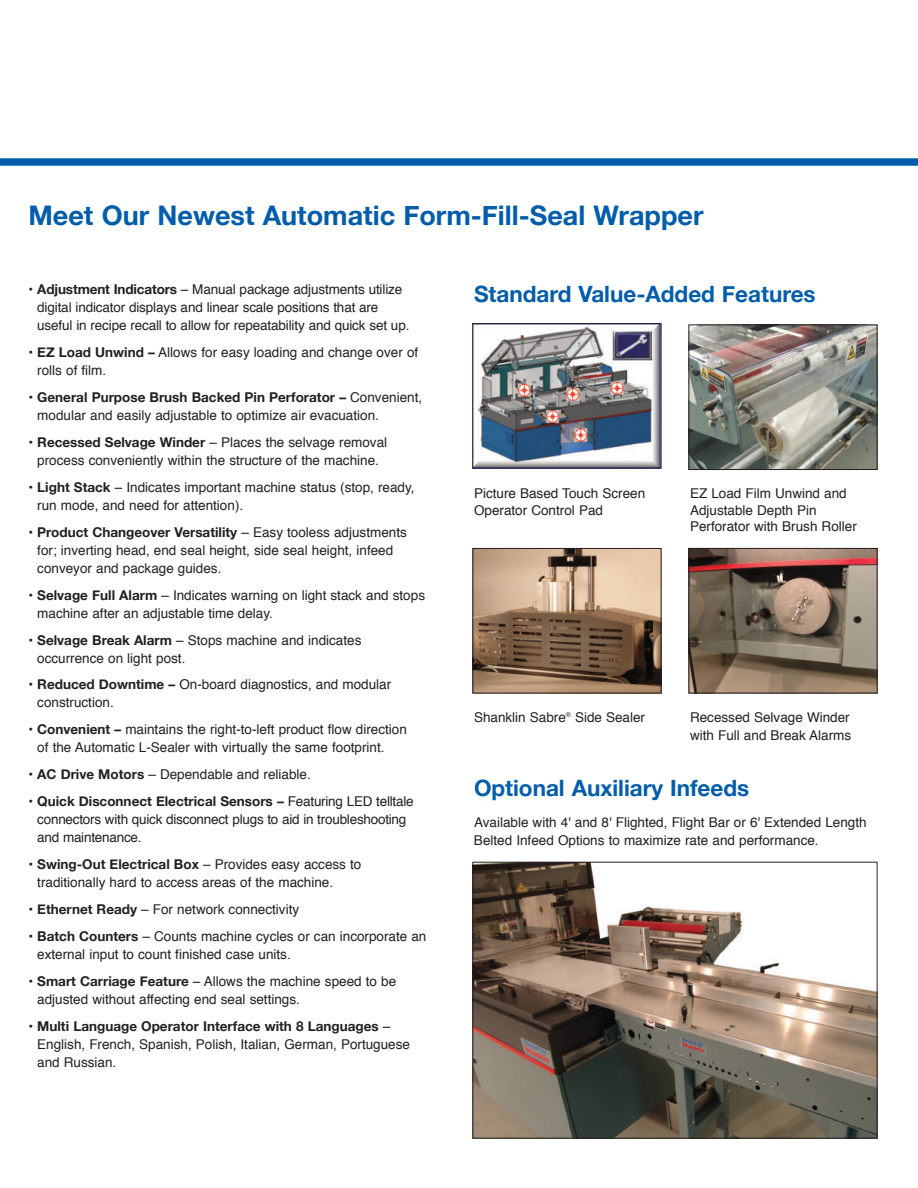
<style>
.page{position:relative;width:918px;height:1188px;background:#fff}
.page>*{position:absolute;margin:0;border:0;box-sizing:border-box;transform-origin:0 0}
.t1{font:700 27px "Helvetica Neue";color:#015dab}
.t2{font:700 22.5px "Helvetica Neue";color:#015dab}
.t3{font:13.5px/18px "Helvetica";color:#231f20}
.t4{font:700 13.5px "Helvetica Neue";color:#231f20}
.s1{font-family:"Helvetica Neue";font-weight:700}
.s2{font-family:"Helvetica";font-weight:400}
</style>
<div class="page">
<div style="left:0;top:158px;width:918px;height:8px;background:#015dab"></div>
<img style="left:474px;top:325px;width:186px;height:142px">
<div style="left:472px;top:323px;width:190px;height:146px;border:1px solid #231f20"></div>
<img style="left:475px;top:550px;width:185px;height:141px">
<div style="left:473px;top:548px;width:189px;height:145px;border:1px solid #231f20"></div>
<img style="left:691px;top:550px;width:185px;height:141px">
<div style="left:689px;top:548px;width:189px;height:145px;border:1px solid #231f20"></div>
<img style="left:691px;top:327px;width:185px;height:141px">
<div style="left:689px;top:325px;width:189px;height:145px;border:1px solid #231f20"></div>
<img style="left:474px;top:864px;width:402px;height:272px">
<div style="left:472px;top:862px;width:406px;height:276px;border:1px solid #231f20"></div>
<h1 class="t1" style="left:29px;top:199px;width:677px">Meet Our Newest Automatic Form-Fill-Seal Wrapper</h1>
<p class="t3" style="left:37px;top:281px;width:374px;text-indent:-9px">• <span class="s1">Adjustment Indicators</span> – Manual package adjustments utilize digital indicator displays and linear scale positions that are useful in recipe recall to allow for repeatability and quick set up.</p>
<p class="t3" style="left:37px;top:344px;width:382px;text-indent:-9px">• <span class="s1">EZ Load Unwind –</span> Allows for easy loading and change over of rolls of film.</p>
<p class="t4" style="left:28px;top:389px;width:395px"><span class="s2">•</span> General Purpose Brush Backed Pin Perforator – <span class="s2">Convenient,</span></p>
<p class="t3" style="left:37px;top:407px;width:343px">modular and easily adjustable to optimize air evacuation.</p>
<p class="t3" style="left:28px;top:434px;width:360px;text-align:center">• <span class="s1">Recessed Selvage Winder</span> – Places the selvage removal process conveniently within the structure of the machine.</p>
<p class="t3" style="left:37px;top:479px;width:379px;text-indent:-9px">• <span class="s1">Light Stack</span> – Indicates important machine status (stop, ready, run mode, and need for attention).</p>
<p class="t4" style="left:28px;top:523px;width:380px"><span class="s2">•</span> Product Changeover Versatility <span class="s2">– Easy tooless adjustments</span></p>
<p class="t3" style="left:37px;top:542px;width:357px">for; inverting head, end seal height, side seal height, infeed conveyor and package guides.</p>
<p class="t3" style="left:37px;top:587px;width:389px;text-indent:-9px">• <span class="s1">Selvage Full Alarm</span> – Indicates warning on light stack and stops machine after an adjustable time delay.</p>
<p class="t3" style="left:37px;top:632px;width:326px;text-indent:-9px">• <span class="s1">Selvage Break Alarm</span> – Stops machine and indicates occurrence on light post.</p>
<p class="t3" style="left:37px;top:677px;width:356px;text-indent:-9px">• <span class="s1">Reduced Downtime –</span> On-board diagnostics, and modular construction.</p>
<p class="t3" style="left:37px;top:722px;width:371px;text-indent:-9px">• <span class="s1">Convenient –</span> maintains the right-to-left product flow direction of the Automatic L-Sealer with virtually the same footprint.</p>
<p class="t3" style="left:28px;top:767px;width:284px">• <span class="s1">AC Drive Motors</span> – Dependable and reliable.</p>
<p class="t4" style="left:28px;top:793px;width:387px"><span class="s2">•</span> Quick Disconnect Electrical Sensors – <span class="s2">Featuring LED telltale</span></p>
<p class="t3" style="left:37px;top:812px;width:371px">connectors with quick disconnect plugs to aid in troubleshooting and maintenance.</p>
<p class="t3" style="left:37px;top:857px;width:326px;text-indent:-9px">• <span class="s1">Swing-Out Electrical Box</span> – Provides easy access to traditionally hard to access areas of the machine.</p>
<p class="t3" style="left:28px;top:902px;width:272px">• <span class="s1">Ethernet Ready</span> – For network connectivity</p>
<p class="t3" style="left:37px;top:929px;width:391px;text-indent:-9px">• <span class="s1">Batch Counters</span> – Counts machine cycles or can incorporate an external input to count finished case units.</p>
<p class="t3" style="left:37px;top:974px;width:360px;text-indent:-9px">• <span class="s1">Smart Carriage Feature</span> – Allows the machine speed to be adjusted without affecting end seal settings.</p>
<p class="t4" style="left:28px;top:1018px;width:363px"><span class="s2">•</span> Multi Language Operator Interface with 8 Languages <span class="s2">–</span></p>
<p class="t3" style="left:37px;top:1037px;width:374px">English, French, Spanish, Polish, Italian, German, Portuguese and Russian.</p>
<h2 class="t2" style="left:474px;top:280px;width:343px">Standard Value-Added Features</h2>
<p class="t3" style="left:474px;top:486px;width:173px;line-height:16.5px">Picture Based Touch Screen<br>Operator Control Pad</p>
<p class="t3" style="left:690px;top:486px;width:168px;line-height:16.5px">EZ Load Film Unwind and<br>Adjustable Depth Pin<br>Perforator with Brush Roller</p>
<p class="t3" style="left:474px;top:709px;width:173px">Shanklin Sabre<sup>®</sup> Side Sealer</p>
<p class="t3" style="left:690px;top:709px;width:163px">Recessed Selvage Winder with Full and Break Alarms</p>
<h2 class="t2" style="left:474px;top:774px;width:277px">Optional Auxiliary Infeeds</h2>
<p class="t3" style="left:474px;top:815px;width:394px">Available with 4' and 8' Flighted, Flight Bar or 6' Extended Length<br>Belted Infeed Options to maximize rate and performance.</p>
</div>
